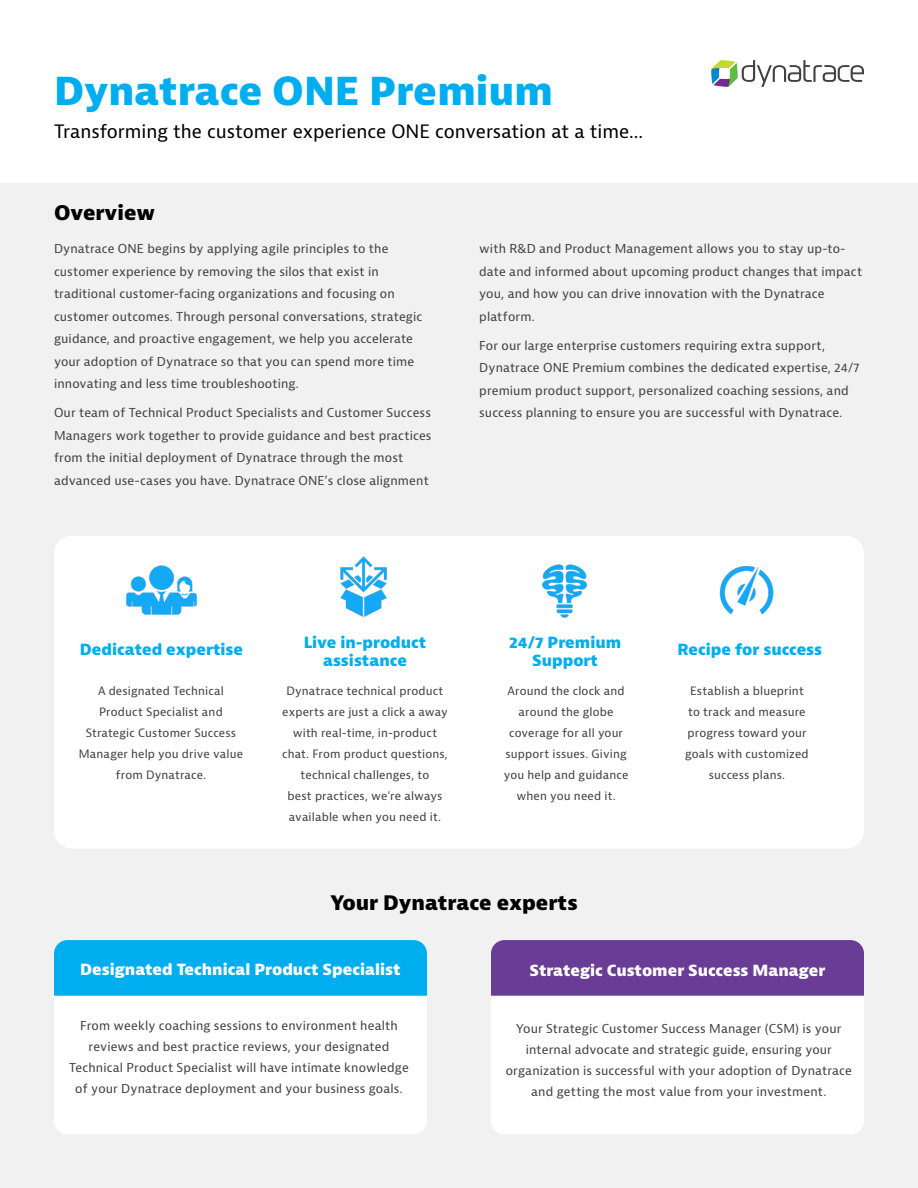
<style>
.page{position:relative;width:918px;height:1188px;background:#fff}
.page>*{position:absolute;margin:0;border:0;box-sizing:border-box;transform-origin:0 0}
.t1{font:800 37.5px "Bernina Sans";color:#00aeef}
.t2{font:800 19.5px "Bernina Sans";color:#000}
.t3{font:18px "Bernina Sans";color:#000}
.t4{font:800 15px/18px "Bernina Sans";color:#00aeef;text-align:center}
.t5{font:800 15px "Bernina Sans";color:#fff}
.t6{font:12px/22.5px "Bernina Sans";letter-spacing:.01em;color:#414042}
.t7{font:11.25px/21px "Bernina Sans";letter-spacing:.015em;color:#414042;text-align:center}
</style>
<div class="page">
<div style="left:0;top:184px;width:918px;height:1004px;background:#f1f1f2"></div>
<div style="left:54px;top:536px;width:810px;height:313px;background:#fff;border-radius:18px"></div>
<div style="left:54px;top:940px;width:373px;height:194px;background:#fff;border-radius:14px"></div>
<div style="left:54px;top:940px;width:373px;height:56px;background:#00aeef"></div>
<div style="left:491px;top:940px;width:373px;height:194px;background:#fff;border-radius:14px"></div>
<div style="left:491px;top:940px;width:373px;height:56px;background:#693c96"></div>
<svg style="left:711px;top:60px;width:153px;height:27px"></svg>
<img style="left:126px;top:565px;width:71px;height:50px">
<img style="left:340px;top:556px;width:47px;height:61px">
<img style="left:542px;top:564px;width:45px;height:54px">
<img style="left:719px;top:566px;width:55px;height:49px">
<h1 class="t1" style="left:54px;top:67px;width:500px">Dynatrace ONE Premium</h1>
<h3 class="t3" style="left:54px;top:119px;width:590px">Transforming the customer experience ONE conversation at a time...</h3>
<h2 class="t2" style="left:54px;top:200px;width:103px">Overview</h2>
<p class="t6" style="left:54px;top:238px;width:370px">Dynatrace ONE begins by applying agile principles to the customer experience by removing the silos that exist in traditional customer-facing organizations and focusing on customer outcomes. Through personal conversations, strategic guidance, and proactive engagement, we help you accelerate your adoption of Dynatrace so that you can spend more time innovating and less time troubleshooting.</p>
<p class="t6" style="left:54px;top:402px;width:379px">Our team of Technical Product Specialists and Customer Success Managers work together to provide guidance and best practices from the initial deployment of Dynatrace through the most advanced use-cases you have. Dynatrace ONE’s close alignment</p>
<p class="t6" style="left:479px;top:238px;width:385px">with R&amp;D and Product Management allows you to stay up-to&shy;date and informed about upcoming product changes that impact you, and how you can drive innovation with the Dynatrace platform.</p>
<p class="t6" style="left:479px;top:334px;width:382px">For our large enterprise customers requiring extra support, Dynatrace ONE Premium combines the dedicated expertise, 24/7 premium product support, personalized coaching sessions, and success planning to ensure you are successful with Dynatrace.</p>
<p class="t4" style="left:80px;top:641px;width:165px">Dedicated expertise</p>
<p class="t4" style="left:304px;top:633px;width:124px">Live in-product assistance</p>
<p class="t4" style="left:509px;top:633px;width:113px">24/7 Premium<br>Support</p>
<p class="t4" style="left:678px;top:641px;width:146px">Recipe for success</p>
<p class="t7" style="left:79px;top:681px;width:166px">A designated Technical<br>Product Specialist and<br>Strategic Customer Success<br>Manager help you drive value from Dynatrace.</p>
<p class="t7" style="left:282px;top:681px;width:167px">Dynatrace technical product experts are just a click a away with real-time, in-product chat. From product questions, technical challenges, to<br>best practices, we’re always available when you need it.</p>
<p class="t7" style="left:504px;top:681px;width:126px">Around the clock and around the globe coverage for all your support issues. Giving you help and guidance when you need it.</p>
<p class="t7" style="left:685px;top:681px;width:125px">Establish a blueprint to track and measure progress toward your goals with customized success plans.</p>
<h2 class="t2" style="left:331px;top:890px;width:249px">Your Dynatrace experts</h2>
<p class="t5" style="left:80px;top:960px;width:322px">Designated Technical Product Specialist</p>
<p class="t5" style="left:530px;top:960px;width:297px">Strategic Customer Success Manager</p>
<p class="t6" style="left:69px;top:1016px;width:341px;line-height:21px;text-align:center">From weekly coaching sessions to environment health reviews and best practice reviews, your designated Technical Product Specialist will have intimate knowledge of your Dynatrace deployment and your business goals.</p>
<p class="t6" style="left:506px;top:1019px;width:348px;line-height:21px;text-align:center">Your Strategic Customer Success Manager (CSM) is your internal advocate and strategic guide, ensuring your organization is successful with your adoption of Dynatrace and getting the most value from your investment.</p>
</div>
